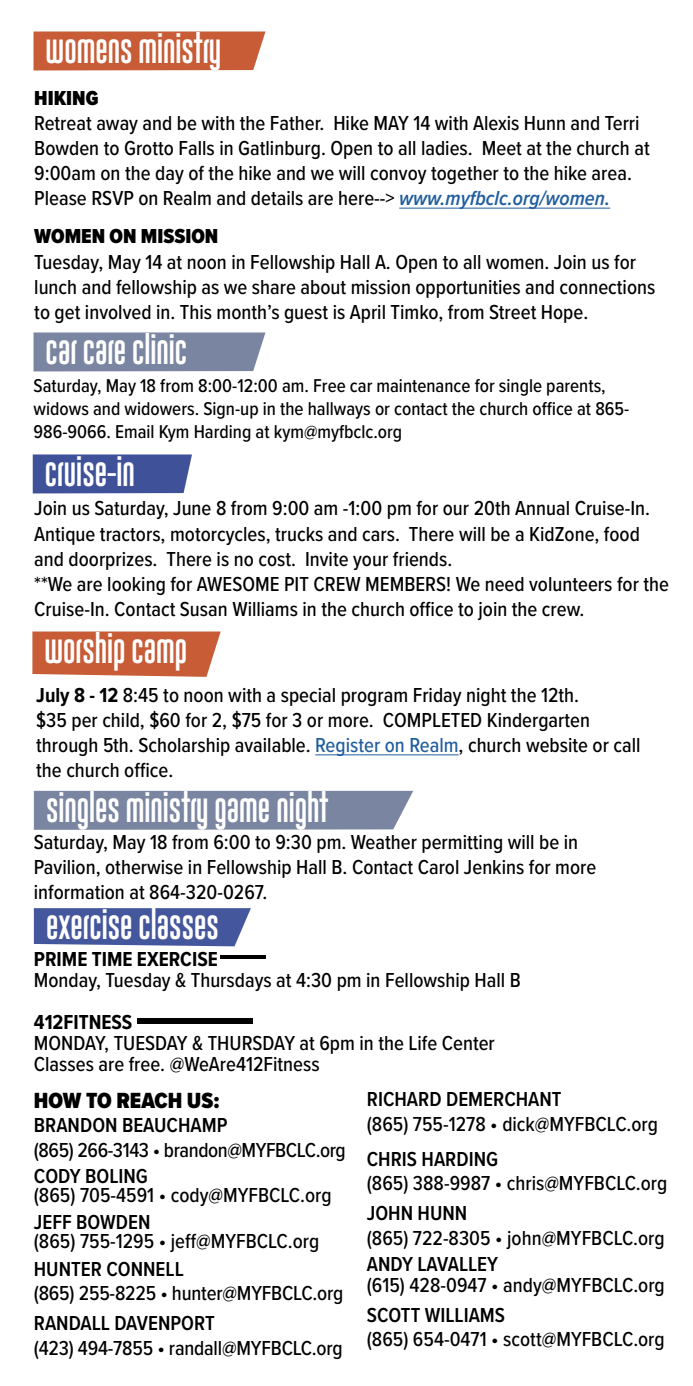
<style>
.page{position:relative;width:693px;height:1386px;background:#fff}
.page>*{position:absolute;margin:0;border:0;box-sizing:border-box;transform-origin:0 0}
.t1{font:24.5px "Gobold Uplow";color:#fff}
.t2{font:900 22.75px "Proxima Nova Cond";color:#000}
.t3{font:500 21px/25.2px "Proxima Nova Cond";color:#000}
.t4{font:600 21px "Proxima Nova Cond";color:#000}
.t5{font:500 21px "Proxima Nova Cond";letter-spacing:-.02em;color:#000}
.t6{font:700 21px "Proxima Nova Cond";color:#000}
.t7{font:900 21px "Proxima Nova Cond";color:#000}
.t8{font:500 19.25px/23.1px "Proxima Nova Cond";color:#000}
.s1{font-weight:600;font-style:italic;color:#215e9e}
.s2{font-weight:700}
.s3{color:#215e9e}
</style>
<div class="page">
<svg style="left:34px;top:908px;width:217px;height:38px;background:#5061a2"></svg>
<hr style="left:220px;top:955px;width:46px;height:4px;background:#000">
<div style="left:137px;top:1019px;width:115px;height:5px;background:#000"></div>
<svg style="left:32px;top:632px;width:189px;height:45px;background:#cb6844"></svg>
<hr style="left:315px;top:755px;width:144px;height:1px;background:#215e9e">
<div style="left:33px;top:454px;width:159px;height:39px;background:#3f5299"></div>
<hr style="left:399px;top:208px;width:211px;height:1px;background:#215e9e">
<div style="left:34px;top:32px;width:231px;height:38px;background:#c75c36"></div>
<div style="left:34px;top:332px;width:231px;height:39px;background:#7a86a1"></div>
<div style="left:34px;top:791px;width:379px;height:39px;background:#7a86a1"></div>
<p class="t1" style="left:46px;top:31px;width:177px">womens ministry</p>
<p class="t7" style="left:34px;top:85px;width:66px">HIKING</p>
<p class="t3" style="left:34px;top:111px;width:617px">Retreat away and be with the Father. Hike MAY 14 with Alexis Hunn and Terri Bowden to Grotto Falls in Gatlinburg. Open to all ladies. Meet at the church at 9:00am on the day of the hike and we will convoy together to the hike area.<br>Please RSVP on Realm and details are here--&gt; <span class="s1">www.myfbclc.org/women.</span></p>
<p class="t7" style="left:34px;top:224px;width:186px">WOMEN ON MISSION</p>
<p class="t3" style="left:34px;top:249px;width:623px">Tuesday, May 14 at noon in Fellowship Hall A. Open to all women. Join us for lunch and fellowship as we share about mission opportunities and connections to get involved in. This month’s guest is April Timko, from Street Hope.</p>
<p class="t1" style="left:46px;top:332px;width:143px">car care clinic</p>
<p class="t8" style="left:34px;top:374px;width:597px">Saturday, May 18 from 8:00-12:00 am. Free car maintenance for single parents, widows and widowers. Sign-up in the hallways or contact the church office at 865-<br>986-9066. Email Kym Harding at kym@myfbclc.org</p>
<p class="t1" style="left:45px;top:454px;width:91px">cruise-in</p>
<p class="t3" style="left:34px;top:496px;width:636px">Join us Saturday, June 8 from 9:00 am -1:00 pm for our 20th Annual Cruise-In.<br>Antique tractors, motorcycles, trucks and cars. There will be a KidZone, food and doorprizes. There is no cost. Invite your friends.<br>**We are looking for AWESOME PIT CREW MEMBERS! We need volunteers for the Cruise-In. Contact Susan Williams in the church office to join the crew.</p>
<p class="t1" style="left:45px;top:631px;width:144px">worship camp</p>
<p class="t3" style="left:36px;top:682px;width:606px"><span class="s2">July 8 - 12</span> 8:45 to noon with a special program Friday night the 12th.<br>$35 per child, $60 for 2, $75 for 3 or more. COMPLETED Kindergarten through 5th. Scholarship available. <span class="s3">Register on Realm</span>, church website or call the church office.</p>
<p class="t1" style="left:46px;top:791px;width:284px">singles ministry game night</p>
<p class="t3" style="left:34px;top:830px;width:564px">Saturday, May 18 from 6:00 to 9:30 pm. Weather permitting will be in<br>Pavilion, otherwise in Fellowship Hall B. Contact Carol Jenkins for more information at 864-320-0267.</p>
<p class="t1" style="left:46px;top:908px;width:174px">exercise classes</p>
<p class="t6" style="left:34px;top:946px;width:186px">PRIME TIME EXERCISE</p>
<p class="t3" style="left:34px;top:968px;width:489px">Monday, Tuesday &amp; Thursdays at 4:30 pm in Fellowship Hall B</p>
<p class="t6" style="left:34px;top:1009px;width:100px">412FITNESS</p>
<p class="t3" style="left:34px;top:1033px;width:463px;line-height:21px">MONDAY, TUESDAY &amp; THURSDAY at 6pm in the Life Center<br>Classes are free. @WeAre412Fitness</p>
<p class="t2" style="left:34px;top:1087px;width:187px">HOW TO REACH US:</p>
<p class="t4" style="left:34px;top:1110px;width:195px">BRANDON BEAUCHAMP</p>
<p class="t5" style="left:34px;top:1137px;width:313px">(865) 266-3143 • brandon@MYFBCLC.org</p>
<p class="t4" style="left:34px;top:1161px;width:116px">CODY BOLING</p>
<p class="t3" style="left:34px;top:1183px;width:299px">(865) 705-4591 • cody@MYFBCLC.org</p>
<p class="t4" style="left:34px;top:1206px;width:118px">JEFF BOWDEN</p>
<p class="t3" style="left:34px;top:1229px;width:287px">(865) 755-1295 • jeff@MYFBCLC.org</p>
<p class="t4" style="left:34px;top:1253px;width:151px">HUNTER CONNELL</p>
<p class="t3" style="left:34px;top:1281px;width:311px">(865) 255-8225 • hunter@MYFBCLC.org</p>
<p class="t4" style="left:34px;top:1308px;width:182px">RANDALL DAVENPORT</p>
<p class="t3" style="left:34px;top:1335px;width:310px">(423) 494-7855 • randall@MYFBCLC.org</p>
<p class="t4" style="left:367px;top:1084px;width:196px">RICHARD DEMERCHANT</p>
<p class="t3" style="left:367px;top:1112px;width:293px">(865) 755-1278 • dick@MYFBCLC.org</p>
<p class="t4" style="left:367px;top:1143px;width:133px">CHRIS HARDING</p>
<p class="t3" style="left:367px;top:1171px;width:302px">(865) 388-9987 • chris@MYFBCLC.org</p>
<p class="t4" style="left:367px;top:1198px;width:102px">JOHN HUNN</p>
<p class="t3" style="left:367px;top:1226px;width:299px">(865) 722-8305 • john@MYFBCLC.org</p>
<p class="t4" style="left:367px;top:1249px;width:133px">ANDY LAVALLEY</p>
<p class="t3" style="left:367px;top:1273px;width:300px">(615) 428-0947 • andy@MYFBCLC.org</p>
<p class="t4" style="left:367px;top:1299px;width:140px">SCOTT WILLIAMS</p>
<p class="t3" style="left:367px;top:1327px;width:299px">(865) 654-0471 • scott@MYFBCLC.org</p>
</div>
